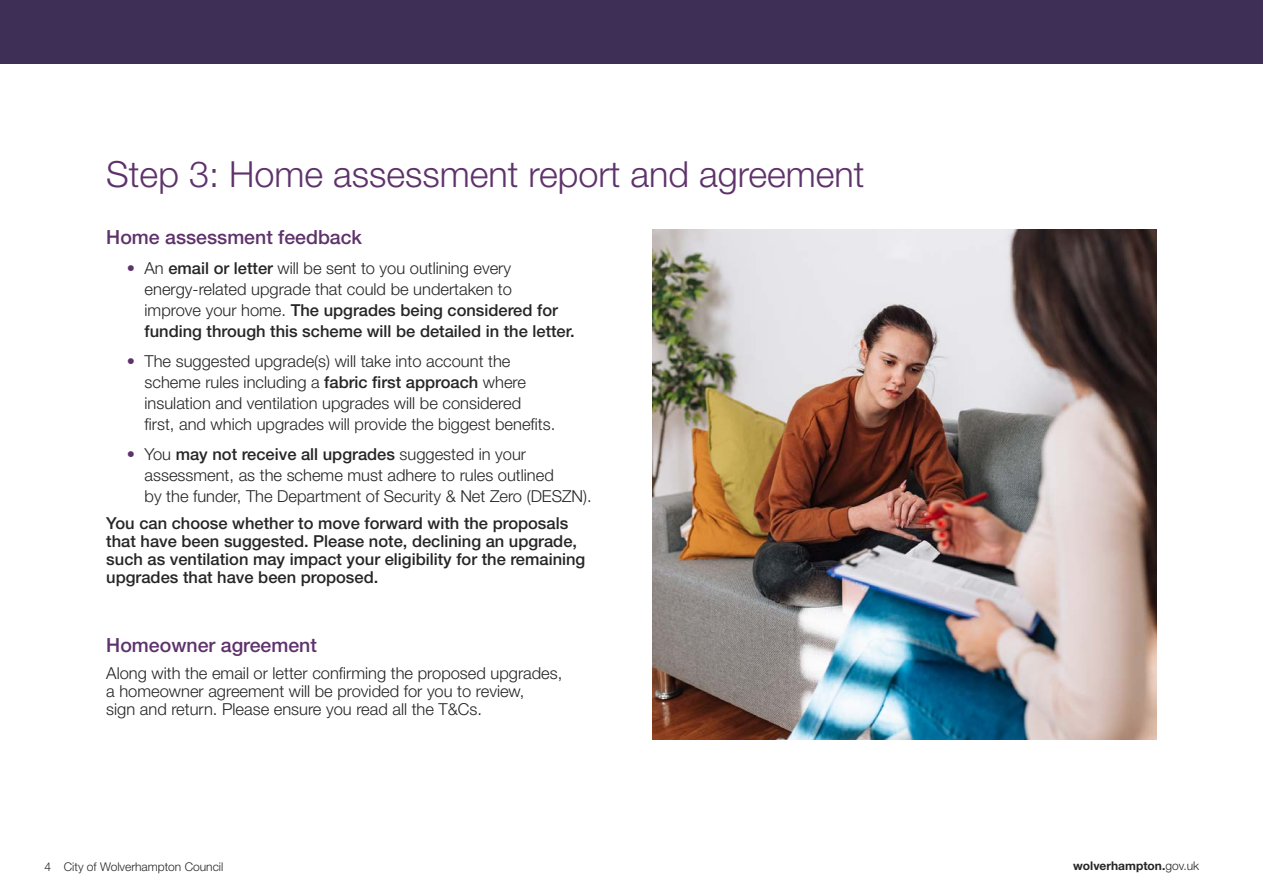
<style>
.page{position:relative;width:1263px;height:893px;background:#fff}
.page>*{position:absolute;margin:0;border:0;box-sizing:border-box;transform-origin:0 0}
.t1{font:300 36px "Helvetica Neue LT Std";color:#5e326b}
.t2{font:500 19.5px "Helvetica Neue LT Std";color:#5e326b}
.t3{font:300 16.5px/21px "Helvetica Neue LT Std";color:#272526}
.t4{font:500 16.5px/21px "Helvetica Neue LT Std";color:#272526}
.t5{font:300 12px "Helvetica Neue LT Std";color:#272526}
.t6{font:700 12px "Helvetica Neue LT Std";color:#272526}
.s1{font-weight:300;color:#5e326b}
.s2{font-weight:300}
.s3{color:#5e326b}
.s4{font-weight:500}
</style>
<div class="page">
<div style="left:0;top:0;width:1263px;height:64px;background:#3d2f55"></div>
<img style="left:653px;top:230px;width:504px;height:510px">
<p class="t1" style="left:106px;top:162px;width:760px">Step 3: Home assessment report and agreement</p>
<p class="t2" style="left:106px;top:230px;width:257px">Home assessment feedback</p>
<p class="t4" style="left:145px;top:259px;width:432px;text-indent:-18px"><span class="s1">•</span> <span class="s2">An</span> email or letter <span class="s2">will be sent to you outlining every energy-related upgrade that could be undertaken to<br>improve your home.</span> The upgrades being considered for funding through this scheme will be detailed in the letter.</p>
<p class="t3" style="left:145px;top:352px;width:412px;text-indent:-18px"><span class="s3">•</span> The suggested upgrade(s) will take into account the scheme rules including a <span class="s4">fabric first approach</span> where insulation and ventilation upgrades will be considered<br>first, and which upgrades will provide the biggest benefits.</p>
<p class="t3" style="left:145px;top:445px;width:449px;text-indent:-18px"><span class="s3">•</span> You <span class="s4">may not receive all upgrades</span> suggested in your assessment, as the scheme must adhere to rules outlined<br>by the funder, The Department of Security &amp; Net Zero (DESZN).</p>
<p class="t4" style="left:106px;top:515px;width:481px;line-height:18px">You can choose whether to move forward with the proposals that have been suggested. Please note, declining an upgrade, such as ventilation may impact your eligibility for the remaining upgrades that have been proposed.</p>
<p class="t2" style="left:106px;top:638px;width:212px">Homeowner agreement</p>
<p class="t3" style="left:106px;top:665px;width:458px;line-height:18px">Along with the email or letter confirming the proposed upgrades, a homeowner agreement will be provided for you to review,<br>sign and return. Please ensure you read all the T&amp;Cs.</p>
<p class="t5" style="left:44px;top:862px;width:8px">4</p>
<p class="t5" style="left:64px;top:862px;width:161px">City of Wolverhampton Council</p>
<p class="t6" style="left:1073px;top:859px;width:127px">wolverhampton.<span class="s2">gov.uk</span></p>
</div>
